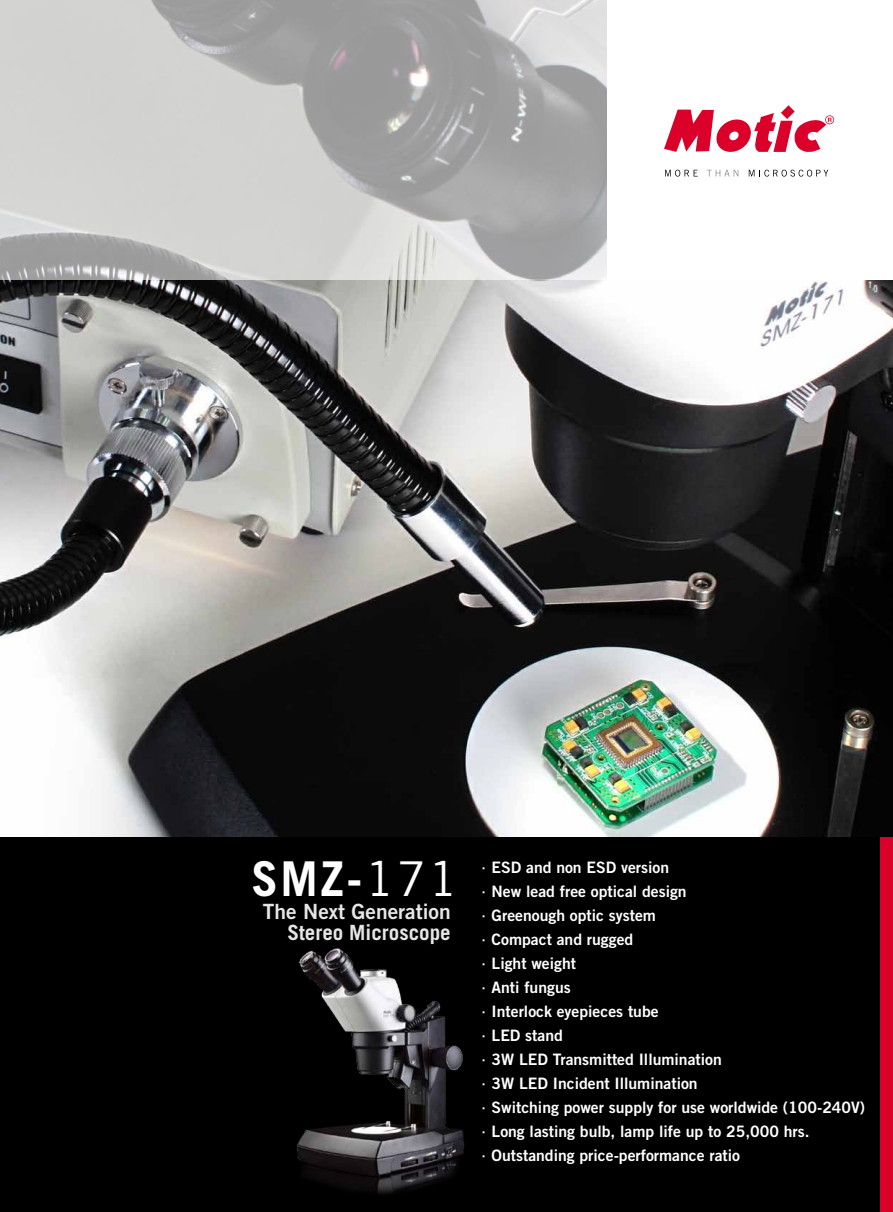
<style>
.page{position:relative;width:893px;height:1212px;background:#fff}
.page>*{position:absolute;margin:0;border:0;box-sizing:border-box;transform-origin:0 0}
.t1{font:700 48px "Trade Gothic";color:#fff}
.t2{font:21px "Trade Gothic Bold Two";color:#e6e6e6}
.t3{font:700 21px "Trade Gothic";color:#e6e6e6}
.t4{font:15.75px/24px "Trade Gothic Bold Two";color:#fff}
.s1{font-weight:400}
.s2{font-family:"ST Xihei"}
</style>
<div class="page">
<img style="left:0;top:279px;width:893px;height:559px">
<div style="left:0;top:838px;width:893px;height:374px;background:#000"></div>
<div style="left:881px;top:838px;width:12px;height:374px;background:#db0029"></div>
<svg style="left:0;top:0;width:607px;height:279px;background:#bdbdbc"></svg>
<svg style="left:664px;top:105px;width:170px;height:47px"></svg>
<svg style="left:665px;top:170px;width:33px;height:7px"></svg>
<svg style="left:707px;top:170px;width:31px;height:6px"></svg>
<svg style="left:749px;top:170px;width:79px;height:7px"></svg>
<img style="left:297px;top:948px;width:167px;height:246px">
<h1 class="t1" style="left:251px;top:850px;width:208px">SMZ-<span class="s1">171</span></h1>
<h2 class="t2" style="left:263px;top:899px;width:189px">The Next Generation</h2>
<h2 class="t3" style="left:287px;top:920px;width:165px">Stereo Microscope</h2>
<p class="t4" style="left:476px;top:855px;width:391px"><span class="s2">·</span>ESD and non ESD version<br><span class="s2">·</span>New lead free optical design<br><span class="s2">·</span>Greenough optic system<br><span class="s2">·</span>Compact and rugged<br><span class="s2">·</span>Light weight<br><span class="s2">·</span>Anti fungus<br><span class="s2">·</span>Interlock eyepieces tube<br><span class="s2">·</span>LED stand<br><span class="s2">·</span>3W LED Transmitted Illumination<br><span class="s2">·</span>3W LED Incident Illumination<br><span class="s2">·</span>Switching power supply for use worldwide (100-240V) <span class="s2">·</span>Long lasting bulb, lamp life up to 25,000 hrs. <span class="s2">·</span>Outstanding price-performance ratio</p>
</div>
